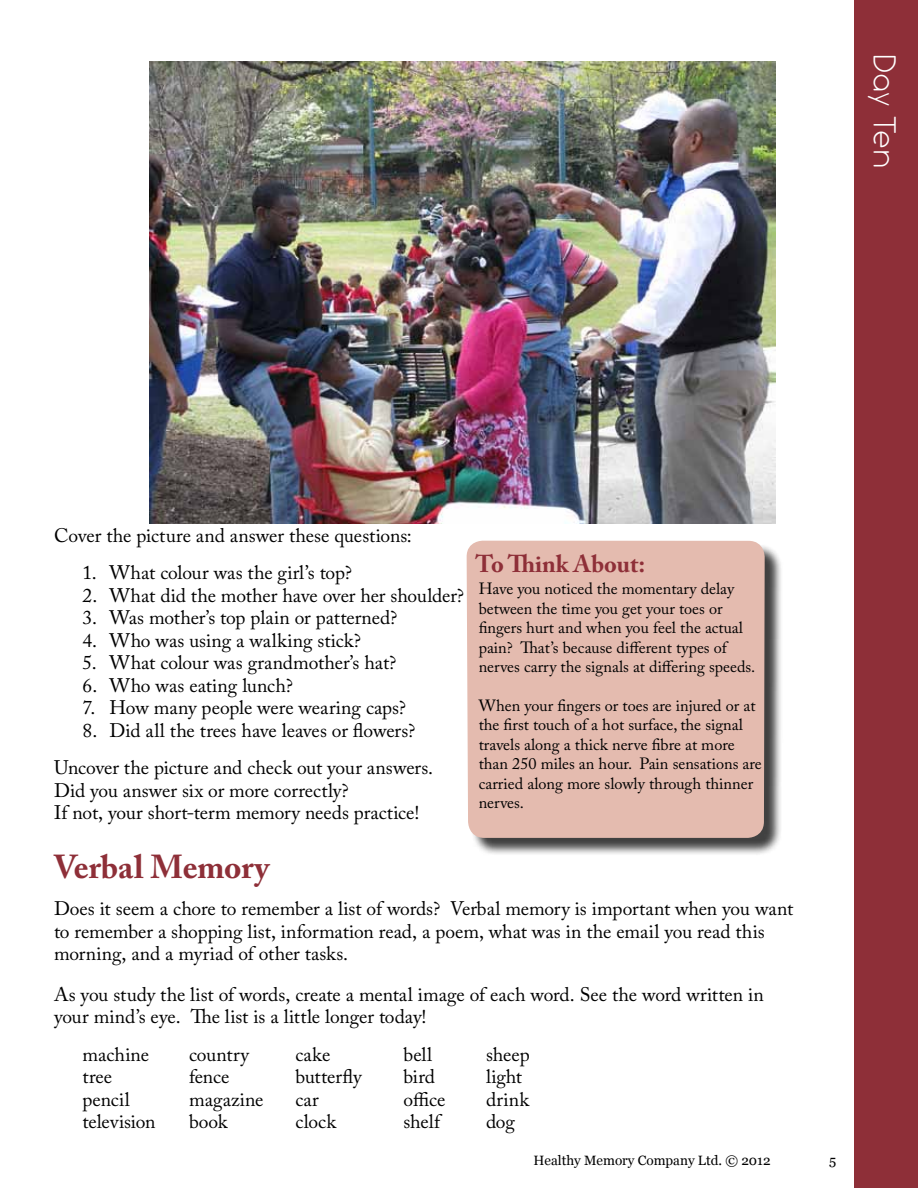
<style>
.page{position:relative;width:918px;height:1188px;background:#fff}
.page>*{position:absolute;margin:0;border:0;box-sizing:border-box;transform-origin:0 0}
.t1{font:700 33px "Adobe Caslon Pro";letter-spacing:-.005em;color:#8e2f38}
.t2{font:100 33px "Comfortaa";color:#fff}
.t3{font:700 24.3px "Adobe Caslon Pro";color:#8e2f38}
.t4{font:19.5px/22.5px "Adobe Caslon Pro";letter-spacing:-.005em;color:#000}
.t5{font:16.2px/19.5px "Adobe Caslon Pro";color:#000}
.t6{font:13.5px "Georgia";color:#000}
</style>
<div class="page">
<div style="left:854px;top:0;width:64px;height:1188px;background:#8e2f38"></div>
<img style="left:149px;top:62px;width:626px;height:462px">
<div style="left:469px;top:543px;width:315px;height:314px;background:#000;opacity:.75"></div>
<div style="left:467px;top:541px;width:298px;height:297px;background:#e4bbaf"></div>
<h1 class="t2" style="left:903px;top:55px;width:116px;rotate:90deg">Day Ten</h1>
<p class="t4" style="left:54px;top:524px;width:359px">Cover the picture and answer these questions:</p>
<p class="t4" style="left:83px;top:561px;width:271px">1. What colour was the girl’s top?</p>
<p class="t4" style="left:83px;top:584px;width:383px">2. What did the mother have over her shoulder?</p>
<p class="t4" style="left:83px;top:606px;width:316px">3. Was mother’s top plain or patterned?</p>
<p class="t4" style="left:83px;top:629px;width:280px">4. Who was using a walking stick?</p>
<p class="t4" style="left:83px;top:651px;width:315px">5. What colour was grandmother’s hat?</p>
<p class="t4" style="left:83px;top:674px;width:212px">6. Who was eating lunch?</p>
<p class="t4" style="left:83px;top:696px;width:325px">7. How many people were wearing caps?</p>
<p class="t4" style="left:54px;top:711px;width:381px;line-height:37.5px;text-align:center">8. Did all the trees have leaves or flowers?<br>Uncover the picture and check out your answers.</p>
<p class="t4" style="left:54px;top:779px;width:367px">Did you answer six or more correctly?<br>If not, your short-term memory needs practice!</p>
<h1 class="t1" style="left:54px;top:847px;width:217px">Verbal Memory</h1>
<p class="t4" style="left:54px;top:897px;width:741px">Does it seem a chore to remember a list of words? Verbal memory is important when you want to remember a shopping list, information read, a poem, what was in the email you read this morning, and a myriad of other tasks.</p>
<p class="t4" style="left:54px;top:983px;width:711px">As you study the list of words, create a mental image of each word. See the word written in your mind’s eye. The list is a little longer today!</p>
<p class="t4" style="left:83px;top:1043px;width:68px">machine</p>
<p class="t4" style="left:189px;top:1043px;width:61px">country</p>
<p class="t4" style="left:296px;top:1043px;width:36px">cake</p>
<p class="t4" style="left:403px;top:1043px;width:30px">bell</p>
<p class="t4" style="left:486px;top:1043px;width:45px">sheep</p>
<p class="t4" style="left:83px;top:1065px;width:31px">tree</p>
<p class="t4" style="left:189px;top:1065px;width:42px">fence</p>
<p class="t4" style="left:296px;top:1065px;width:68px">butterfly</p>
<p class="t4" style="left:403px;top:1065px;width:33px">bird</p>
<p class="t4" style="left:486px;top:1065px;width:38px">light</p>
<p class="t4" style="left:83px;top:1088px;width:49px">pencil</p>
<p class="t4" style="left:189px;top:1088px;width:76px">magazine</p>
<p class="t4" style="left:296px;top:1088px;width:25px">car</p>
<p class="t4" style="left:403px;top:1088px;width:43px">office</p>
<p class="t4" style="left:486px;top:1088px;width:45px">drink</p>
<p class="t4" style="left:83px;top:1110px;width:75px">television</p>
<p class="t4" style="left:189px;top:1110px;width:40px">book</p>
<p class="t4" style="left:296px;top:1110px;width:42px">clock</p>
<p class="t4" style="left:403px;top:1110px;width:38px">shelf</p>
<p class="t4" style="left:486px;top:1110px;width:30px">dog</p>
<p class="t3" style="left:476px;top:549px;width:171px">To Think About:</p>
<p class="t5" style="left:479px;top:579px;width:278px">Have you noticed the momentary delay between the time you get your toes or fingers hurt and when you feel the actual pain? That’s because different types of nerves carry the signals at differing speeds.</p>
<p class="t5" style="left:479px;top:696px;width:285px">When your fingers or toes are injured or at the first touch of a hot surface, the signal travels along a thick nerve fibre at more than 250 miles an hour. Pain sensations are carried along more slowly through thinner nerves.</p>
<p class="t6" style="left:534px;top:1152px;width:239px">Healthy Memory Company Ltd. © 2012</p>
<p class="t6" style="left:829px;top:1152px;width:9px">5</p>
</div>
